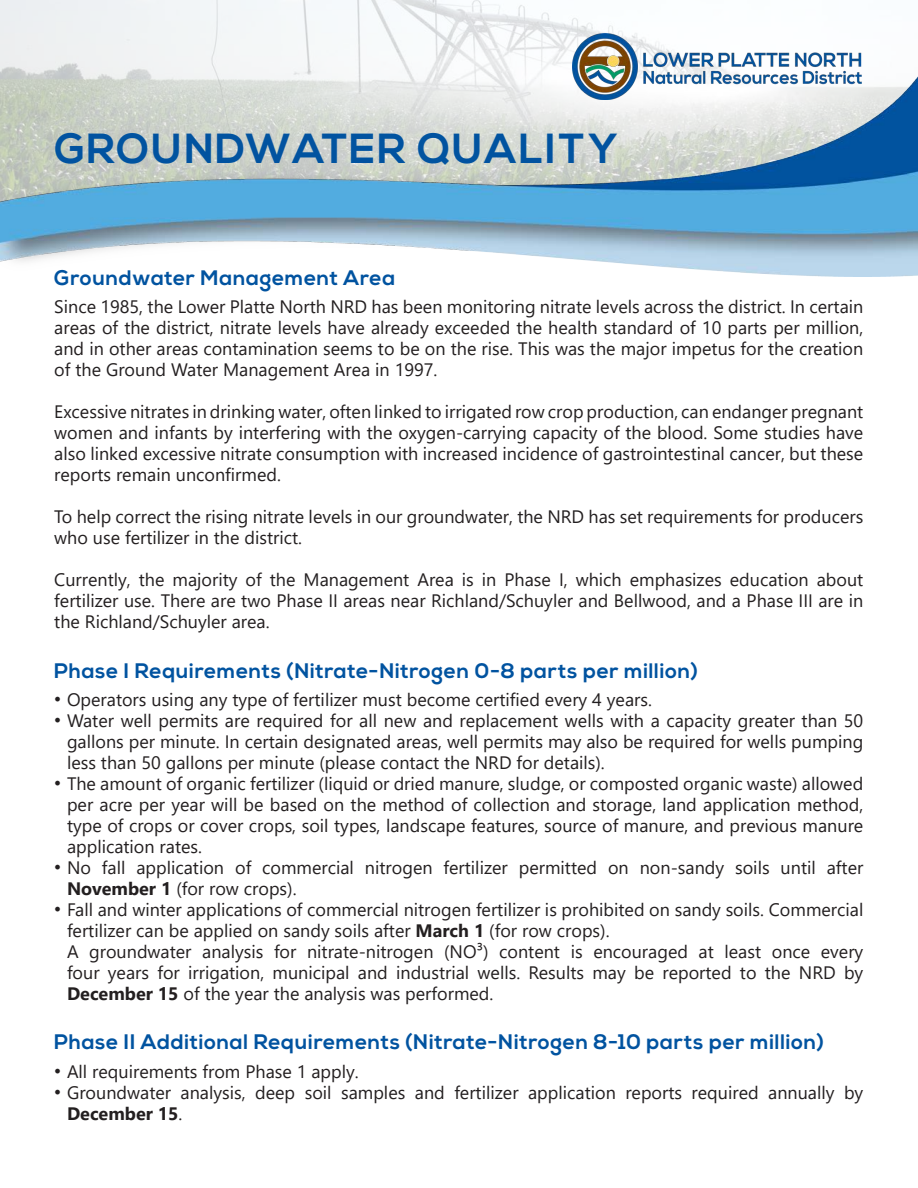
<style>
.page{position:relative;width:918px;height:1188px;background:#fff}
.page>*{position:absolute;margin:0;border:0;box-sizing:border-box;transform-origin:0 0}
.Heading_1{font:700 42px "Nexa";letter-spacing:.04em;color:#0153a0}
.Heading_1-2{font:700 21px "Nexa";letter-spacing:.03em;color:#0153a0}
.Paragraph{font:18px/21px "Segoe UI";color:#231f20;text-align:justify}
.t1{font:18px "Minion Pro";color:#231f20}
.s1{font-weight:700}
</style>
<div class="page">
<img style="left:1px;top:0;width:917px;height:276px">
<img style="left:572px;top:33px;width:290px;height:66px">
<p class="Heading_1" style="left:55px;top:124px;width:564px">GROUNDWATER QUALITY</p>
<p class="Heading_1-2" style="left:54px;top:265px;width:343px">Groundwater Management Area</p>
<p class="Paragraph" style="left:54px;top:294px;width:811px">Since 1985, the Lower Platte North NRD has been monitoring nitrate levels across the district. In certain areas of the district, nitrate levels have already exceeded the health standard of 10 parts per million, and in other areas contamination seems to be on the rise. This was the major impetus for the creation of the Ground Water Management Area in 1997.</p>
<p class="Paragraph" style="left:54px;top:399px;width:811px">Excessive nitrates in drinking water, often linked to irrigated row crop production, can endanger pregnant women and infants by interfering with the oxygen-carrying capacity of the blood. Some studies have also linked excessive nitrate consumption with increased incidence of gastrointestinal cancer, but these reports remain unconfirmed.</p>
<p class="Paragraph" style="left:54px;top:504px;width:811px">To help correct the rising nitrate levels in our groundwater, the NRD has set requirements for producers who use fertilizer in the district.</p>
<p class="Paragraph" style="left:54px;top:567px;width:811px">Currently, the majority of the Management Area is in Phase I, which emphasizes education about fertilizer use. There are two Phase II areas near Richland/Schuyler and Bellwood, and a Phase III are in the Richland/Schuyler area.</p>
<p class="Heading_1-2" style="left:54px;top:658px;width:645px">Phase I Requirements (Nitrate-Nitrogen 0-8 parts per million)</p>
<p class="Paragraph" style="left:67px;top:687px;width:586px">Operators using any type of fertilizer must become certified every 4 years.</p>
<p class="Paragraph" style="left:67px;top:708px;width:798px">Water well permits are required for all new and replacement wells with a capacity greater than 50 gallons per minute. In certain designated areas, well permits may also be required for wells pumping less than 50 gallons per minute (please contact the NRD for details).</p>
<p class="Paragraph" style="left:67px;top:771px;width:798px">The amount of organic fertilizer (liquid or dried manure, sludge, or composted organic waste) allowed per acre per year will be based on the method of collection and storage, land application method, type of crops or cover crops, soil types, landscape features, source of manure, and previous manure application rates.</p>
<p class="Paragraph" style="left:67px;top:855px;width:798px">No fall application of commercial nitrogen fertilizer permitted on non-sandy soils until after<br><span class="s1">November 1</span> (for row crops).</p>
<p class="Paragraph" style="left:67px;top:897px;width:798px">Fall and winter applications of commercial nitrogen fertilizer is prohibited on sandy soils. Commercial fertilizer can be applied on sandy soils after <span class="s1">March 1</span> (for row crops).</p>
<p class="Paragraph" style="left:67px;top:939px;width:798px">A groundwater analysis for nitrate-nitrogen (NO³) content is encouraged at least once every four years for irrigation, municipal and industrial wells. Results may be reported to the NRD by <span class="s1">December 15</span> of the year the analysis was performed.</p>
<p class="t1" style="left:54px;top:685px;width:9px">•</p>
<p class="t1" style="left:54px;top:706px;width:9px">•</p>
<p class="t1" style="left:54px;top:769px;width:9px">•</p>
<p class="t1" style="left:54px;top:853px;width:9px">•</p>
<p class="t1" style="left:54px;top:895px;width:9px">•</p>
<p class="Heading_1-2" style="left:54px;top:1030px;width:771px">Phase II Additional Requirements (Nitrate-Nitrogen 8-10 parts per million)</p>
<p class="Paragraph" style="left:67px;top:1059px;width:293px">All requirements from Phase 1 apply.</p>
<p class="Paragraph" style="left:67px;top:1080px;width:798px">Groundwater analysis, deep soil samples and fertilizer application reports required annually by<br><span class="s1">December 15</span>.</p>
<p class="t1" style="left:54px;top:1057px;width:9px">•</p>
<p class="t1" style="left:54px;top:1078px;width:9px">•</p>
</div>
